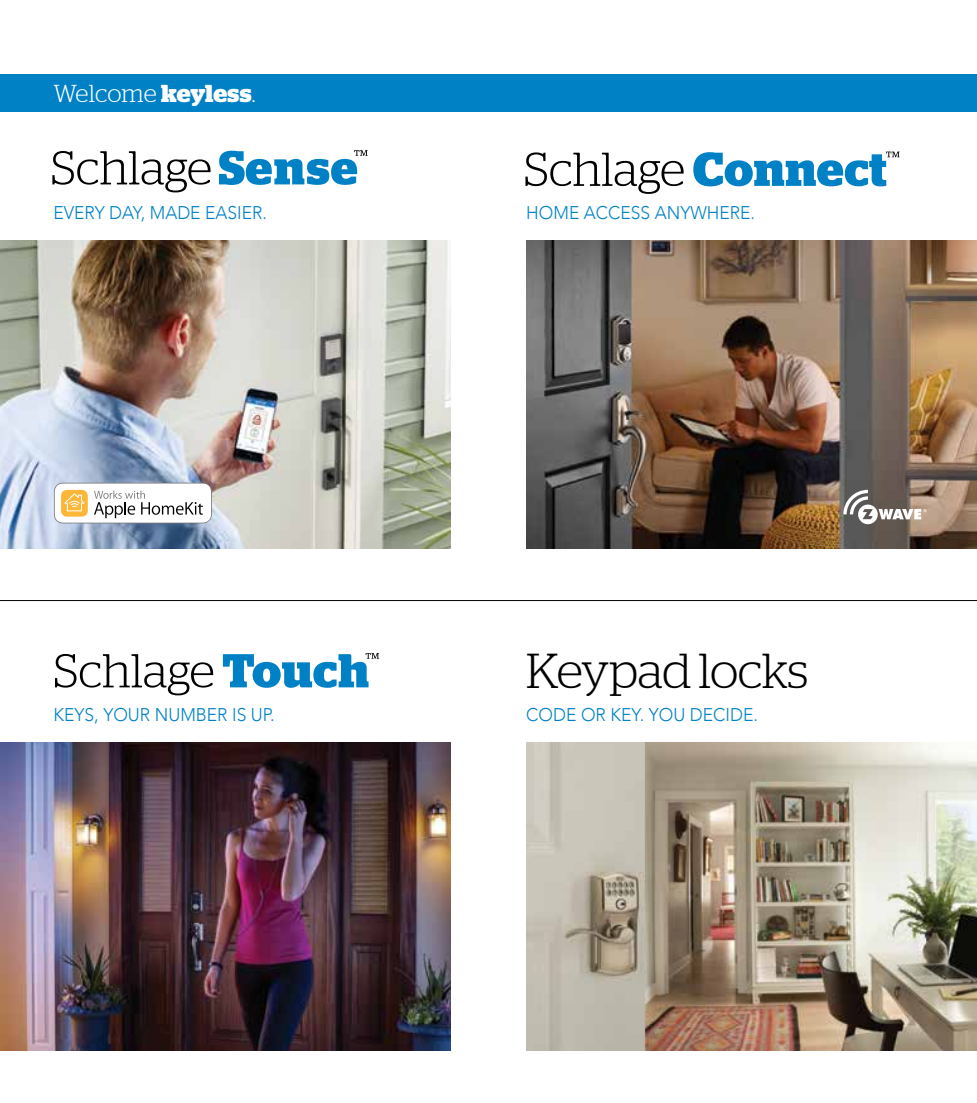
<style>
.page{position:relative;width:977px;height:1103px;background:#fff}
.page>*{position:absolute;margin:0;border:0;box-sizing:border-box;transform-origin:0 0}
.t1{font:300 49px "Stag";letter-spacing:-.02em;color:#000}
.t2{font:300 24.5px "Stag";color:#fff}
.t3{font:300 18.38px "Avenir";color:#0081c6;scale:.95 1}
.s1{font-weight:700}
</style>
<div class="page">
<div style="left:0;top:74px;width:976px;height:38px;background:#0081c6"></div>
<svg style="left:52px;top:151px;width:158px;height:41px"></svg>
<svg style="left:219px;top:150px;width:149px;height:35px"></svg>
<svg style="left:525px;top:152px;width:158px;height:42px"></svg>
<svg style="left:693px;top:152px;width:206px;height:34px"></svg>
<img style="left:0;top:240px;width:450px;height:308px">
<img style="left:0;top:742px;width:450px;height:308px">
<img style="left:526px;top:742px;width:450px;height:308px">
<img style="left:526px;top:240px;width:450px;height:308px">
<svg style="left:54px;top:483px;width:158px;height:40px"></svg>
<svg style="left:55px;top:654px;width:158px;height:41px"></svg>
<svg style="left:223px;top:653px;width:156px;height:34px"></svg>
<hr style="left:0;top:600px;width:976px;height:1px;background:#000">
<svg style="left:843px;top:490px;width:83px;height:34px"></svg>
<h2 class="t2" style="left:54px;top:79px;width:203px">Welcome <span class="s1">keyless</span>.</h2>
<p class="t3" style="left:54px;top:202px;width:226px">EVERY DAY, MADE EASIER.</p>
<p class="t3" style="left:526px;top:202px;width:242px">HOME ACCESS ANYWHERE.</p>
<p class="t3" style="left:54px;top:704px;width:234px">KEYS, YOUR NUMBER IS UP.</p>
<h1 class="t1" style="left:526px;top:643px;width:284px">Keypad locks</h1>
<p class="t3" style="left:526px;top:704px;width:245px">CODE OR KEY. YOU DECIDE.</p>
</div>
